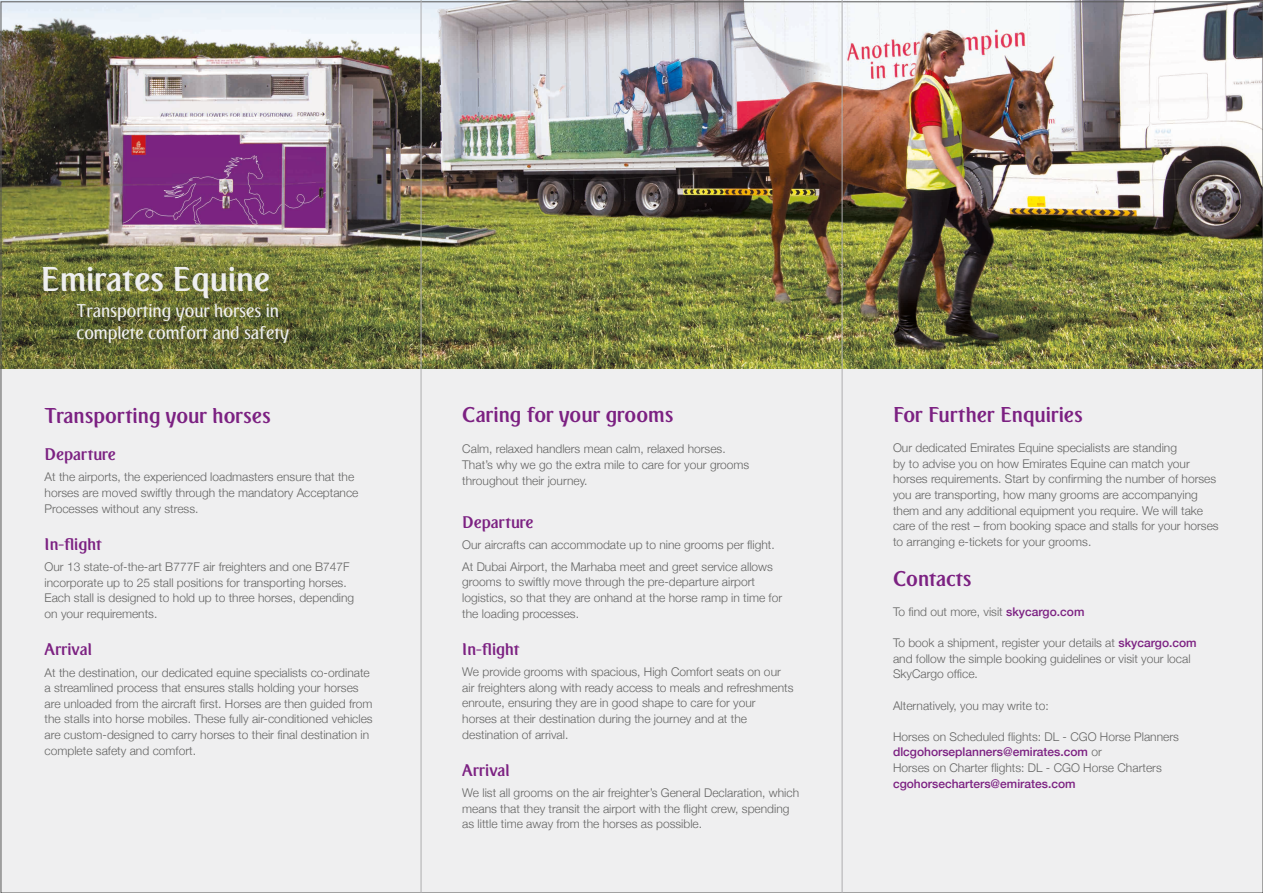
<style>
.page{position:relative;width:1263px;height:893px;background:#fff}
.page>*{position:absolute;margin:0;border:0;box-sizing:border-box;transform-origin:0 0}
.t1{font:700 33.6px "Emirates";letter-spacing:-.005em;color:#efeff0}
.t2{font:700 21px "Emirates";color:#7c2182}
.t3{font:500 18px/21.6px "Emirates";color:#efeff0}
.t4{font:700 16.5px "Emirates";color:#7c2182}
.t5{font:300 12px/15.6px "Helvetica Neue";color:#646463}
.t6{font:500 12px "Helvetica Neue";color:#7c2182}
.s1{font-weight:500;color:#7c2182}
</style>
<div class="page">
<img style="left:1px;top:1px;width:1262px;height:892px">
<hr style="left:421px;top:0;width:1px;height:893px;background:#aeadaf">
<hr style="left:842px;top:0;width:1px;height:893px;background:#aeadaf">
<h1 class="t1" style="left:41px;top:254px;width:231px">Emirates Equine</h1>
<h3 class="t3" style="left:77px;top:301px;width:214px">Transporting your horses in complete comfort and safety</h3>
<h2 class="t2" style="left:45px;top:400px;width:228px">Transporting your horses</h2>
<h3 class="t4" style="left:45px;top:442px;width:73px">Departure</h3>
<p class="t5" style="left:45px;top:468px;width:315px">At the airports, the experienced loadmasters ensure that the horses are moved swiftly through the mandatory Acceptance<br>Processes without any stress.</p>
<h3 class="t4" style="left:45px;top:532px;width:59px">In-flight</h3>
<p class="t5" style="left:45px;top:558px;width:311px">Our 13 state-of-the-art B777F air freighters and one B747F incorporate up to 25 stall positions for transporting horses.<br>Each stall is designed to hold up to three horses, depending on your requirements.</p>
<h3 class="t4" style="left:45px;top:637px;width:49px">Arrival</h3>
<p class="t5" style="left:45px;top:664px;width:330px">At the destination, our dedicated equine specialists co-ordinate a streamlined process that ensures stalls holding your horses are unloaded from the aircraft first. Horses are then guided from the stalls into horse mobiles. These fully air-conditioned vehicles are custom-designed to carry horses to their final destination in complete safety and comfort.</p>
<h2 class="t2" style="left:462px;top:399px;width:213px">Caring for your grooms</h2>
<p class="t5" style="left:462px;top:440px;width:289px">Calm, relaxed handlers mean calm, relaxed horses.<br>That’s why we go the extra mile to care for your grooms throughout their journey.</p>
<h3 class="t4" style="left:462px;top:510px;width:73px">Departure</h3>
<p class="t5" style="left:462px;top:533px;width:314px;line-height:21.6px">Our aircrafts can accommodate up to nine grooms per flight.<br>At Dubai Airport, the Marhaba meet and greet service allows</p>
<p class="t5" style="left:462px;top:573px;width:321px">grooms to swiftly move through the pre-departure airport logistics, so that they are onhand at the horse ramp in time for the loading processes.</p>
<h3 class="t4" style="left:462px;top:637px;width:59px">In-flight</h3>
<p class="t5" style="left:462px;top:663px;width:333px">We provide grooms with spacious, High Comfort seats on our air freighters along with ready access to meals and refreshments enroute, ensuring they are in good shape to care for your<br>horses at their destination during the journey and at the destination of arrival.</p>
<h3 class="t4" style="left:462px;top:758px;width:49px">Arrival</h3>
<p class="t5" style="left:462px;top:784px;width:338px">We list all grooms on the air freighter’s General Declaration, which means that they transit the airport with the flight crew, spending as little time away from the horses as possible.</p>
<h2 class="t2" style="left:893px;top:399px;width:191px">For Further Enquiries</h2>
<p class="t5" style="left:893px;top:439px;width:327px">Our dedicated Emirates Equine specialists are standing<br>by to advise you on how Emirates Equine can match your horses requirements. Start by confirming the number of horses you are transporting, how many grooms are accompanying them and any additional equipment you require. We will take care of the rest – from booking space and stalls for your horses to arranging e-tickets for your grooms.</p>
<h2 class="t2" style="left:893px;top:563px;width:80px">Contacts</h2>
<p class="t5" style="left:893px;top:603px;width:193px">To find out more, visit <span class="s1">skycargo.com</span></p>
<p class="t5" style="left:893px;top:634px;width:305px">To book a shipment, register your details at <span class="s1">skycargo.com </span>and follow the simple booking guidelines or visit your local<br>SkyCargo office.</p>
<p class="t5" style="left:893px;top:697px;width:157px">Alternatively, you may write to:</p>
<p class="t5" style="left:893px;top:728px;width:287px">Horses on Scheduled flights: DL - CGO Horse Planners <span class="s1">dlcgohorseplanners@emirates.com</span> or<br>Horses on Charter flights: DL - CGO Horse Charters</p>
<p class="t6" style="left:893px;top:774px;width:184px">cgohorsecharters@emirates.com</p>
</div>
